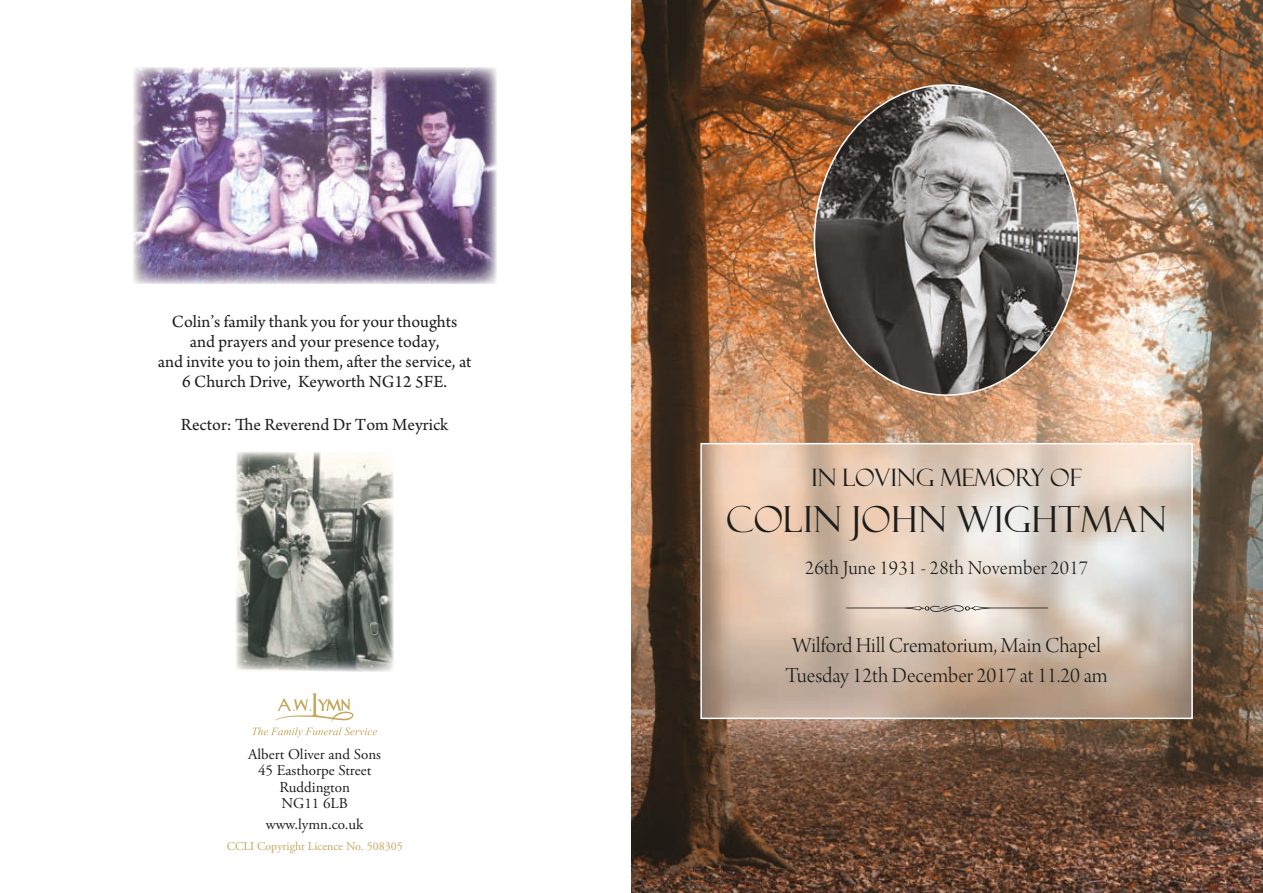
<style>
.page{position:relative;width:1263px;height:893px;background:#fff}
.page>*{position:absolute;margin:0;border:0;box-sizing:border-box;transform-origin:0 0}
.t1{font:36px "Felix Titling";letter-spacing:.01em;color:#1d1d1b}
.t2{font:24px "Felix Titling";color:#1d1d1b}
.t3{font:22.5px/30px "Arno Pro Light Display";color:#1d1d1b;text-align:center}
.t4{font:21px "Arno Pro Light Display";letter-spacing:.01em;color:#1d1d1b}
.t5{font:18px/20.2px "Arno Pro";color:#1d1d1b;text-align:center}
.t6{font:15px/16.5px "Adobe Garamond Pro";color:#1d1d1b;text-align:center}
.t7{font:12px "Adobe Garamond Pro";color:#c6a65b}
</style>
<div class="page">
<img style="left:631px;top:0;width:632px;height:893px">
<img style="left:703px;top:446px;width:487px;height:270px">
<div style="left:700px;top:443px;width:493px;height:276px;border:2px solid #fff"></div>
<img style="left:814px;top:85px;width:264px;height:310px">
<svg style="left:846px;top:605px;width:202px;height:7px"></svg>
<img style="left:133px;top:67px;width:364px;height:217px">
<svg style="left:252px;top:693px;width:125px;height:44px"></svg>
<img style="left:236px;top:452px;width:158px;height:220px">
<p class="t5" style="left:158px;top:312px;width:315px">Colin’s family thank you for your thoughts and prayers and your presence today,<br>and invite you to join them, after the service, at 6 Church Drive, Keyworth NG12 5FE.</p>
<p class="t5" style="left:181px;top:416px;width:269px">Rector: The Reverend Dr Tom Meyrick</p>
<p class="t6" style="left:248px;top:746px;width:134px">Albert Oliver and Sons<br>45 Easthorpe Street<br>Ruddington<br>NG11 6LB</p>
<p class="t6" style="left:266px;top:816px;width:99px">www.lymn.co.uk</p>
<p class="t7" style="left:227px;top:839px;width:178px">CCLI Copyright Licence No. 508305</p>
<h2 class="t2" style="left:811px;top:464px;width:272px">IN LOVING MEMORY OF</h2>
<h1 class="t1" style="left:726px;top:499px;width:442px">COLIN JOHN WIGHTMAN</h1>
<p class="t4" style="left:805px;top:556px;width:285px">26th June 1931 - 28th November 2017</p>
<p class="t3" style="left:785px;top:632px;width:324px">Wilford Hill Crematorium, Main Chapel<br>Tuesday 12th December 2017 at 11.20 am</p>
</div>
